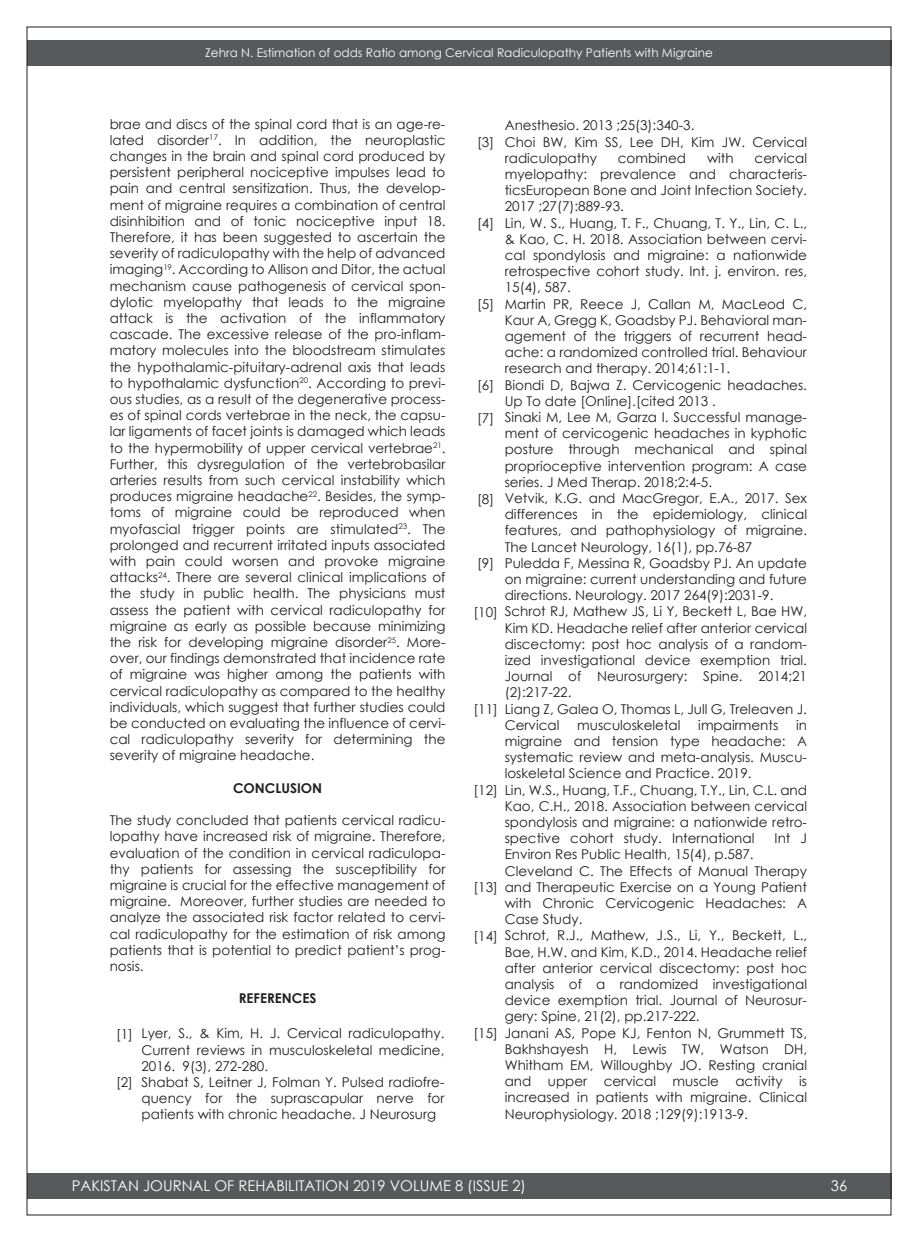
<style>
.page{position:relative;width:918px;height:1242px;background:#fff}
.page>*{position:absolute;margin:0;border:0;box-sizing:border-box;transform-origin:0 0}
.t1{font:14.7px "Century Gothic";color:#fff}
.t2{font:13.5px/16.2px "Century Gothic";color:#231f20}
.t3{font:700 13.5px "Century Gothic";color:#231f20}
.t4{font:12px "Century Gothic";color:#fff}
</style>
<div class="page">
<div style="left:27px;top:40px;width:864px;height:26px;background:#58595b"></div>
<div style="left:27px;top:1173px;width:864px;height:26px;background:#58595b"></div>
<p class="t4" style="left:205px;top:45px;width:509px">Zehra N. Estimation of odds Ratio among Cervical Radiculopathy Patients with Migraine</p>
<p class="t2" style="left:110px;top:115px;width:337px;text-align:justify">brae and discs of the spinal cord that is an age-re&shy;lated disorder<sup>17</sup>. In addition, the neuroplastic changes in the brain and spinal cord produced by persistent peripheral nociceptive impulses lead to pain and central sensitization. Thus, the develop&shy;ment of migraine requires a combination of central disinhibition and of tonic nociceptive input 18.<br>Therefore, it has been suggested to ascertain the severity of radiculopathy with the help of advanced imaging<sup>19</sup>. According to Allison and Ditor, the actual mechanism cause pathogenesis of cervical spon&shy;dylotic myelopathy that leads to the migraine attack is the activation of the inflammatory cascade. The excessive release of the pro-inflam&shy;matory molecules into the bloodstream stimulates the hypothalamic-pituitary-adrenal axis that leads to hypothalamic dysfunction<sup>20</sup>. According to previ&shy;ous studies, as a result of the degenerative process&shy;es of spinal cords vertebrae in the neck, the capsu&shy;lar ligaments of facet joints is damaged which leads to the hypermobility of upper cervical vertebrae<sup>21</sup>.<br>Further, this dysregulation of the vertebrobasilar arteries results from such cervical instability which produces migraine headache<sup>22</sup>. Besides, the symp&shy;toms of migraine could be reproduced when myofascial trigger points are stimulated<sup>23</sup>. The prolonged and recurrent irritated inputs associated with pain could worsen and provoke migraine attacks<sup>24</sup>. There are several clinical implications of the study in public health. The physicians must assess the patient with cervical radiculopathy for migraine as early as possible because minimizing the risk for developing migraine disorder<sup>25</sup>. More&shy;over, our findings demonstrated that incidence rate of migraine was higher among the patients with cervical radiculopathy as compared to the healthy individuals, which suggest that further studies could be conducted on evaluating the influence of cervi&shy;cal radiculopathy severity for determining the severity of migraine headache.</p>
<p class="t3" style="left:233px;top:779px;width:91px">CONCLUSION</p>
<p class="t2" style="left:110px;top:812px;width:337px;text-align:justify">The study concluded that patients cervical radicu&shy;lopathy have increased risk of migraine. Therefore, evaluation of the condition in cervical radiculopa&shy;thy patients for assessing the susceptibility for migraine is crucial for the effective management of migraine. Moreover, further studies are needed to analyze the associated risk factor related to cervi&shy;cal radiculopathy for the estimation of risk among patients that is potential to predict patient’s prog&shy;nosis.</p>
<p class="t3" style="left:239px;top:990px;width:79px">REFERENCES</p>
<p class="t2" style="left:141px;top:1025px;width:305px">Lyer, S., &amp; Kim, H. J. Cervical radiculopathy.<br>Current reviews in musculoskeletal medicine, 2016. 9(3), 272-280.<br>Shabat S, Leitner J, Folman Y. Pulsed radiofre&shy;quency for the suprascapular nerve for patients with chronic headache. J Neurosurg</p>
<p class="t2" style="left:116px;top:1025px;width:18px">[1]</p>
<p class="t2" style="left:116px;top:1074px;width:18px">[2]</p>
<p class="t2" style="left:477px;top:134px;width:18px">[3]</p>
<p class="t2" style="left:477px;top:215px;width:18px">[4]</p>
<p class="t2" style="left:477px;top:296px;width:18px">[5]</p>
<p class="t2" style="left:477px;top:377px;width:18px">[6]</p>
<p class="t2" style="left:477px;top:409px;width:18px">[7]</p>
<p class="t2" style="left:477px;top:490px;width:18px">[8]</p>
<p class="t2" style="left:477px;top:555px;width:18px">[9]</p>
<p class="t2" style="left:474px;top:604px;width:26px">[10]</p>
<p class="t2" style="left:474px;top:701px;width:26px">[11]</p>
<p class="t2" style="left:474px;top:782px;width:26px">[12]</p>
<p class="t2" style="left:474px;top:879px;width:26px">[13]</p>
<p class="t2" style="left:474px;top:928px;width:26px">[14]</p>
<p class="t2" style="left:474px;top:1025px;width:26px">[15]</p>
<p class="t2" style="left:505px;top:117px;width:304px">Anesthesio. 2013 ;25(3):340-3.<br>Choi BW, Kim SS, Lee DH, Kim JW. Cervical radiculopathy</p>
<p class="t2" style="left:505px;top:149px;width:304px;text-indent:250px">cervical myelopathy: prevalence and characteris&shy;ticsEuropean Bone and Joint Infection Society.<br>2017 ;27(7):889-93.<br>Lin, W. S., Huang, T. F., Chuang, T. Y., Lin, C. L., &amp; Kao, C. H. 2018. Association between cervi&shy;cal spondylosis and migraine: a nationwide retrospective cohort study. Int. j. environ. res, 15(4), 587.<br>Martin PR, Reece J, Callan M, MacLeod C, Kaur A, Gregg K, Goadsby PJ. Behavioral man&shy;agement of the triggers of recurrent head&shy;ache: a randomized controlled trial. Behaviour research and therapy. 2014;61:1-1.<br>Biondi D, Bajwa Z. Cervicogenic headaches.<br>Up To date [Online].[cited 2013 .<br>Sinaki M, Lee M, Garza I. Successful manage&shy;ment of cervicogenic headaches in kyphotic posture through mechanical and spinal proprioceptive intervention program: A case series. J Med Therap. 2018;2:4-5.<br>Vetvik, K.G. and MacGregor, E.A., 2017. Sex differences in the epidemiology, clinical features, and pathophysiology of migraine.<br>The Lancet Neurology, 16(1), pp.76-87<br>Puledda F, Messina R, Goadsby PJ. An update on migraine: current understanding and future directions. Neurology. 2017 264(9):2031-9.<br>Schrot RJ, Mathew JS, Li Y, Beckett L, Bae HW, Kim KD. Headache relief after anterior cervical discectomy: post hoc analysis of a random&shy;ized investigational device exemption trial.<br>Journal of Neurosurgery: Spine. 2014;21 (2):217-22.<br>Liang Z, Galea O, Thomas L, Jull G, Treleaven J.<br>Cervical</p>
<p class="t2" style="left:618px;top:149px;width:70px">combined</p>
<p class="t2" style="left:707px;top:149px;width:28px">with</p>
<p class="t2" style="left:505px;top:716px;width:304px;text-indent:291px">in migraine and tension type headache: A systematic review and meta-analysis. Muscu&shy;loskeletal Science and Practice. 2019.<br>Lin, W.S., Huang, T.F., Chuang, T.Y., Lin, C.L. and Kao, C.H., 2018. Association between cervical spondylosis and migraine: a nationwide retro&shy;spective cohort study. International</p>
<p class="t2" style="left:577px;top:716px;width:105px">musculoskeletal</p>
<p class="t2" style="left:698px;top:716px;width:82px">impairments</p>
<p class="t2" style="left:775px;top:830px;width:34px">Int J</p>
<p class="t2" style="left:505px;top:846px;width:304px">Environ Res Public Health, 15(4), p.587.<br>Cleveland C. The Effects of Manual Therapy and Therapeutic Exercise on a Young Patient with Chronic Cervicogenic Headaches: A Case Study.<br>Schrot, R.J., Mathew, J.S., Li, Y., Beckett, L., Bae, H.W. and Kim, K.D., 2014. Headache relief after anterior cervical discectomy: post hoc analysis of a randomized investigational device exemption trial. Journal of Neurosur&shy;gery: Spine, 21(2), pp.217-222.<br>Janani AS, Pope KJ, Fenton N, Grummett TS, Bakhshayesh H, Lewis TW, Watson DH, Whitham EM, Willoughby JO. Resting cranial and upper cervical muscle activity is increased in patients with migraine. Clinical Neurophysiology. 2018 ;129(9):1913-9.</p>
<p class="t1" style="left:72px;top:1176px;width:456px">PAKISTAN JOURNAL OF REHABILITATION 2019 VOLUME 8 (ISSUE 2)</p>
<p class="t1" style="left:831px;top:1176px;width:18px">36</p>
</div>
